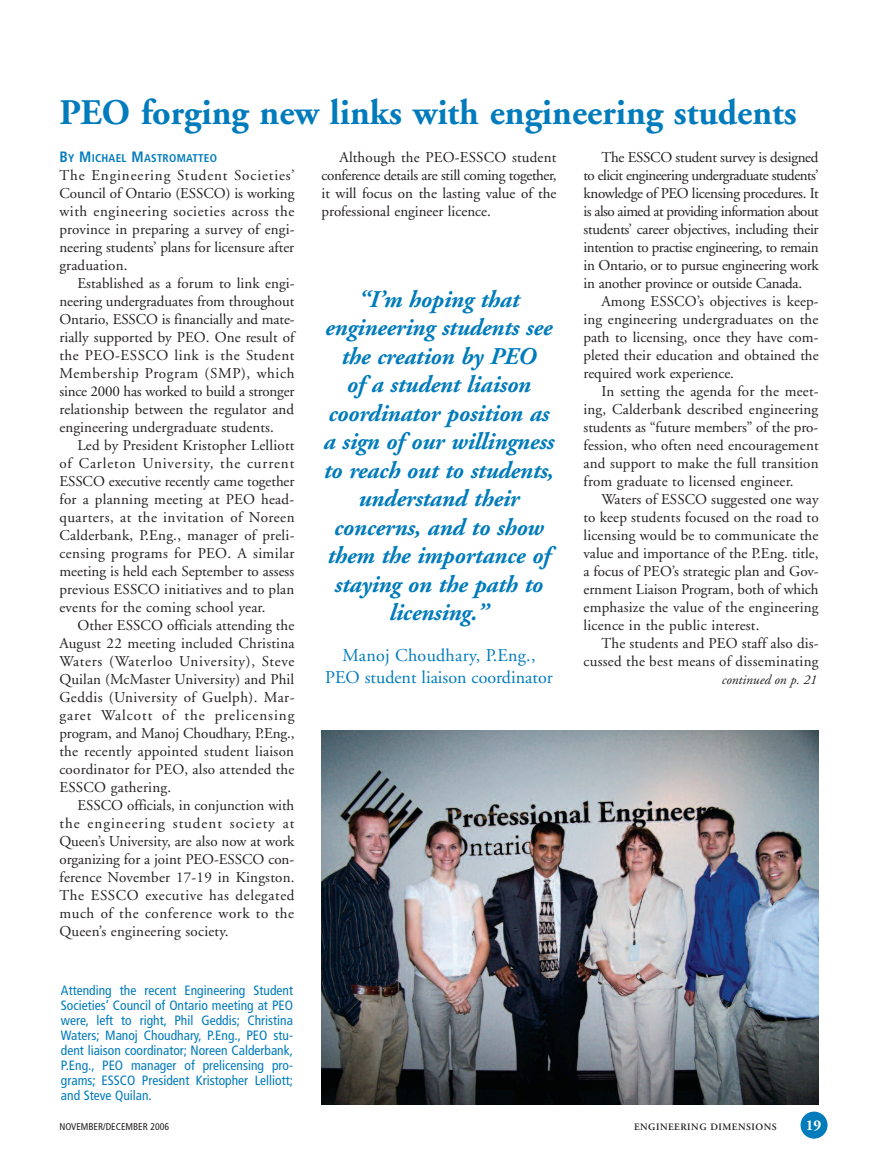
<style>
.page{position:relative;width:878px;height:1175px;background:#fff}
.page>*{position:absolute;margin:0;border:0;box-sizing:border-box;transform-origin:0 0}
.t1{font:700 36px "Adobe Garamond";color:#007bbc}
.t2{font:italic 700 24px/28.5px "Adobe Garamond";letter-spacing:-.01em;color:#007bbc;text-align:center}
.t3{font:18px/21.6px "Adobe Garamond";color:#007bbc;text-align:center}
.t4{font:15px/18px "Adobe Garamond";letter-spacing:.01em;color:#231f20;text-align:justify}
.t5{font:700 15px "Adobe Garamond";color:#fffef4}
.t6{font:condensed 13.5px/15px "Frutiger";color:#007bbc;text-align:justify}
.t7{font:italic 13.5px "Adobe Garamond";color:#231f20}
.t8{font:700 condensed 11.25px "Frutiger";letter-spacing:.02em;color:#007bbc}
.t9{font:condensed 9.75px "Frutiger";color:#231f20}
.t10{font:600 9.75px "Adobe Garamond";letter-spacing:.05em;color:#231f20}
.s1{font-size:15px}
</style>
<div class="page">
<img style="left:321px;top:730px;width:497px;height:374px">
<div style="left:800px;top:1111px;width:27px;height:27px;background:#007bbc;border-radius:50%"></div>
<h1 class="t1" style="left:59px;top:98px;width:738px">PEO forging new links with engineering students</h1>
<p class="t8" style="left:59px;top:154px;width:159px"><span class="s1">B</span>Y <span class="s1">M</span>ICHAEL <span class="s1">M</span>ASTROMATTEO</p>
<p class="t4" style="left:59px;top:168px;width:236px">The Engineering Student Societies’ Council of Ontario (ESSCO) is working with engineering societies across the province in preparing a survey of engi&shy;neering students’ plans for licensure after graduation.</p>
<p class="t4" style="left:59px;top:276px;width:237px;text-indent:18px">Established as a forum to link engi&shy;neering undergraduates from throughout Ontario, ESSCO is financially and mate&shy;rially supported by PEO. One result of the PEO-ESSCO link is the Student Membership Program (SMP), which since 2000 has worked to build a stronger relationship between the regulator and engineering undergraduate students.</p>
<p class="t4" style="left:59px;top:438px;width:237px;text-indent:18px">Led by President Kristopher Lelliott of Carleton University, the current ESSCO executive recently came together for a planning meeting at PEO head&shy;quarters, at the invitation of Noreen Calderbank, P.Eng., manager of preli&shy;censing programs for PEO. A similar meeting is held each September to assess previous ESSCO initiatives and to plan events for the coming school year.</p>
<p class="t4" style="left:59px;top:618px;width:237px;text-indent:18px">Other ESSCO officials attending the August 22 meeting included Christina Waters (Waterloo University), Steve Quilan (McMaster University) and Phil Geddis (University of Guelph). Mar&shy;garet Walcott of the prelicensing program, and Manoj Choudhary, P.Eng., the recently appointed student liaison coordinator for PEO, also attended the ESSCO gathering.</p>
<p class="t4" style="left:59px;top:798px;width:237px;text-indent:18px">ESSCO officials, in conjunction with the engineering student society at Queen’s University, are also now at work organizing for a joint PEO-ESSCO con&shy;ference November 17-19 in Kingston.<br>The ESSCO executive has delegated much of the conference work to the Queen’s engineering society.</p>
<p class="t4" style="left:321px;top:150px;width:237px;text-indent:18px">Although the PEO-ESSCO student conference details are still coming together, it will focus on the lasting value of the professional engineer licence.</p>
<p class="t4" style="left:583px;top:150px;width:237px;text-indent:18px">The ESSCO student survey is designed to elicit engineering undergraduate students’ knowledge of PEO licensing procedures. It is also aimed at providing information about students’ career objectives, including their intention to practise engineering, to remain in Ontario, or to pursue engineering work in another province or outside Canada.</p>
<p class="t4" style="left:583px;top:294px;width:236px;text-indent:18px">Among ESSCO’s objectives is keep&shy;ing engineering undergraduates on the path to licensing, once they have com&shy;pleted their education and obtained the required work experience.</p>
<p class="t4" style="left:583px;top:384px;width:236px;text-indent:18px">In setting the agenda for the meet&shy;ing, Calderbank described engineering students as “future members” of the pro&shy;fession, who often need encouragement and support to make the full transition from graduate to licensed engineer.</p>
<p class="t4" style="left:583px;top:492px;width:237px;text-indent:18px">Waters of ESSCO suggested one way to keep students focused on the road to licensing would be to communicate the value and importance of the P.Eng. title, a focus of PEO’s strategic plan and Gov&shy;ernment Liaison Program, both of which emphasize the value of the engineering licence in the public interest.</p>
<p class="t4" style="left:583px;top:636px;width:236px;text-align:right">The students and PEO staff also dis&shy;cussed the best means of disseminating</p>
<p class="t2" style="left:323px;top:287px;width:232px">“I’m hoping that engineering students see the creation by PEO<br>of a student liaison coordinator position as a sign of our willingness to reach out to students, understand their concerns, and to show them the importance of staying on the path to licensing.”</p>
<p class="t3" style="left:325px;top:646px;width:229px">Manoj Choudhary, P.Eng.,<br>PEO student liaison coordinator</p>
<p class="t7" style="left:721px;top:674px;width:97px">continued on p. 21</p>
<p class="t6" style="left:61px;top:984px;width:234px">Attending the recent Engineering Student Societies’ Council of Ontario meeting at PEO were, left to right, Phil Geddis; Christina Waters; Manoj Choudhary, P.Eng., PEO stu&shy;dent liaison coordinator; Noreen Calderbank, P.Eng., PEO manager of prelicensing pro&shy;grams; ESSCO President Kristopher Lelliott; and Steve Quilan.</p>
<p class="t9" style="left:59px;top:1122px;width:111px">NOVEMBER/DECEMBER 2006</p>
<p class="t10" style="left:634px;top:1122px;width:144px">ENGINEERING DIMENSIONS</p>
<p class="t5" style="left:805px;top:1118px;width:17px">19</p>
</div>
